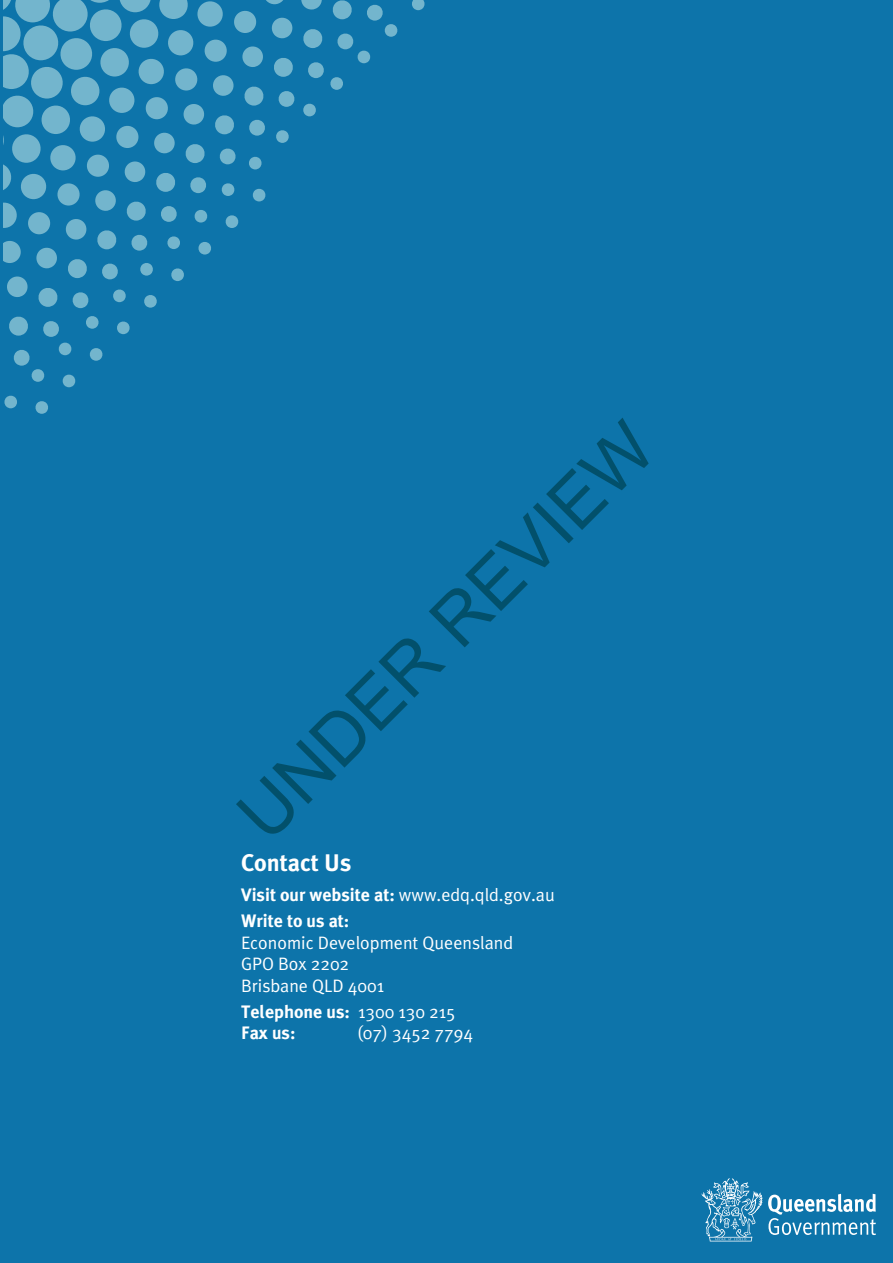
<style>
.page{position:relative;width:893px;height:1263px;background:#0d74aa}
.page>*{position:absolute;margin:0;border:0;box-sizing:border-box;transform-origin:0 0}
.t1{font:71.1px "Arial";color:rgb(0 71 92/.8)}
._1_1_Heading{font:700 24px "Meta Plus";color:#fff}
.Body_Copy{font:700 18px "Meta Plus";color:#fff}
.Body_Copy-2{font:18px "Meta Plus Normal";color:#fff}
.s1{font-family:"Meta Plus Normal";font-weight:400}
</style>
<div class="page">
<svg style="left:4px;top:272px;width:180px;height:142px"></svg>
<svg style="left:3px;top:0;width:422px;height:272px"></svg>
<svg style="left:702px;top:1178px;width:174px;height:63px"></svg>
<h1 class="t1" style="left:216px;top:792px;width:555px;rotate:-45deg">UNDER REVIEW</h1>
<p class="_1_1_Heading" style="left:241px;top:849px;width:112px">Contact Us</p>
<p class="Body_Copy" style="left:241px;top:884px;width:315px">Visit our website at: <span class="s1">www.edq.qld.gov.au</span></p>
<p class="Body_Copy" style="left:241px;top:910px;width:110px">Write to us at:</p>
<p class="Body_Copy-2" style="left:241px;top:932px;width:274px">Economic Development Queensland</p>
<p class="Body_Copy-2" style="left:241px;top:953px;width:110px">GPO Box 2202</p>
<p class="Body_Copy-2" style="left:241px;top:975px;width:144px">Brisbane QLD 4001</p>
<p class="Body_Copy" style="left:241px;top:1001px;width:216px">Telephone us: <span class="s1">1300 130 215</span></p>
<p class="Body_Copy" style="left:241px;top:1022px;width:56px">Fax us:</p>
<p class="Body_Copy-2" style="left:357px;top:1022px;width:117px">(07) 3452 7794</p>
</div>
